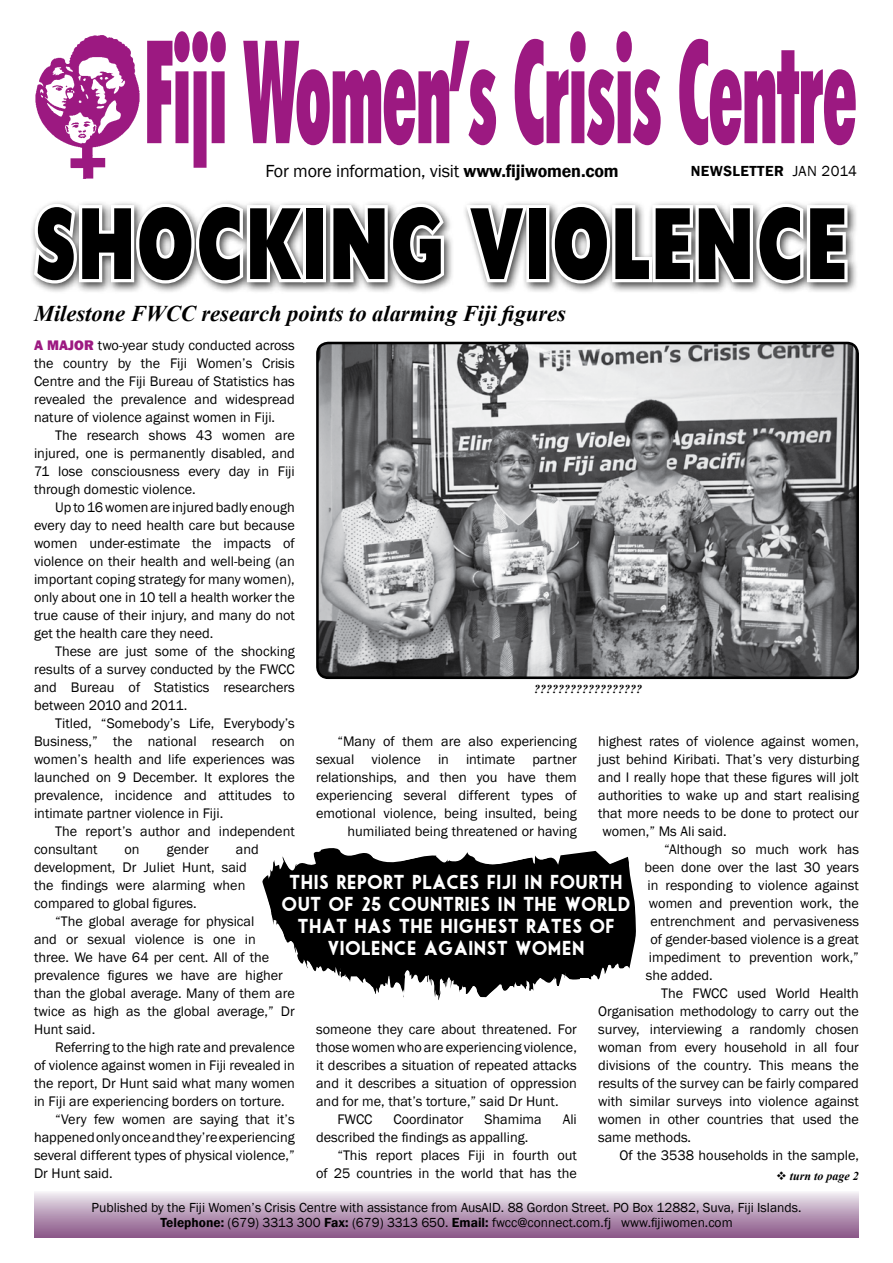
<style>
.page{position:relative;width:893px;height:1263px;background:#fff}
.page>*{position:absolute;margin:0;border:0;box-sizing:border-box;transform-origin:0 0}
.t1{font:900 condensed 143.7px "Futura BT";letter-spacing:-.01em;color:#9c1981;scale:.5 1}
.t2{font:94.2px "Headline NEWS";color:#000;scale:.68 1}
.t3{font:italic 700 22.5px "Times New Roman";color:#000}
.t4{font:18px "Franklin Gothic";letter-spacing:-.01em;color:#000}
.t5{font:600 15px "Franklin Gothic";letter-spacing:.03em;color:#000}
.t6{font:14.25px/18px "Franklin Gothic";color:#000;text-align:justify}
.t7{font:800 14.1px/21.9px "Libby";color:#fff;text-align:center}
.t8{font:13.5px/15px "Franklin Gothic";color:#000;text-align:center}
.t9{font:italic 700 12px "Times New Roman";color:#000}
.s1{font-weight:600}
.s2{font-weight:400}
.s3{font-weight:800;color:#9c1981}
</style>
<div class="page">
<img style="left:35px;top:35px;width:105px;height:144px">
<div style="left:29px;top:199px;width:864px;height:147px;background:#000;opacity:.75"></div>
<svg style="left:31px;top:200px;width:280px;height:87px"></svg>
<div style="left:303px;top:205px;width:23px;height:77px;border:6px solid #fff"></div>
<svg style="left:327px;top:199px;width:120px;height:88px"></svg>
<svg style="left:462px;top:201px;width:69px;height:84px"></svg>
<div style="left:526px;top:205px;width:23px;height:77px;border:6px solid #fff"></div>
<svg style="left:548px;top:200px;width:303px;height:87px"></svg>
<div style="left:34px;top:1191px;width:825px;height:46px;background:linear-gradient(to bottom,#f0ecf2,#8a5788)"></div>
<img style="left:317px;top:343px;width:541px;height:333px">
<div style="left:316px;top:342px;width:543px;height:337px;border:3px solid #000;border-radius:11px"></div>
<svg style="left:262px;top:848px;width:374px;height:152px;fill:#000"></svg>
<svg style="left:277px;top:908px;width:3px;height:6px"></svg>
<h1 class="t1" style="left:144px;top:5px;width:1427px">Fiji Women’s Crisis Centre</h1>
<p class="t4" style="left:265px;top:160px;width:355px">For more information, visit <span class="s1">www.fijiwomen.com</span></p>
<p class="t5" style="left:691px;top:162px;width:168px">NEWSLETTER <span class="s2">JAN 2014</span></p>
<h2 class="t2" style="left:34px;top:202px;width:1198px">SHOCKING VIOLENCE</h2>
<h3 class="t3" style="left:34px;top:298px;width:533px">Milestone FWCC research points to alarming Fiji figures</h3>
<p class="t6" style="left:34px;top:336px;width:262px"><span class="s3">A MAJOR</span> two-year study conducted across the country by the Fiji Women’s Crisis Centre and the Fiji Bureau of Statistics has revealed the prevalence and widespread nature of violence against women in Fiji.</p>
<p class="t6" style="left:34px;top:426px;width:262px;text-indent:21px">The research shows 43 women are injured, one is permanently disabled, and 71 lose consciousness every day in Fiji through domestic violence.</p>
<p class="t6" style="left:34px;top:498px;width:262px;text-indent:21px">Up to 16 women are injured badly enough every day to need health care but because women under-estimate the impacts of violence on their health and well-being (an important coping strategy for many women), only about one in 10 tell a health worker the true cause of their injury, and many do not get the health care they need.</p>
<p class="t6" style="left:34px;top:642px;width:262px;text-indent:21px">These are just some of the shocking results of a survey conducted by the FWCC and Bureau of Statistics researchers between 2010 and 2011.</p>
<p class="t6" style="left:34px;top:714px;width:262px;text-indent:21px">Titled, “Somebody’s Life, Everybody’s Business,” the national research on women’s health and life experiences was launched on 9 December. It explores the prevalence, incidence and attitudes to intimate partner violence in Fiji.</p>
<p class="t6" style="left:34px;top:822px;width:262px;text-indent:21px">The report’s author and independent consultant</p>
<p class="t9" style="left:534px;top:681px;width:109px">??????????????????</p>
<p class="t6" style="left:598px;top:732px;width:262px">highest rates of violence against women,</p>
<p class="t6" style="left:598px;top:750px;width:262px">just behind Kiribati. That’s very disturbing</p>
<p class="t6" style="left:598px;top:768px;width:262px">and I really hope that these figures will jolt</p>
<p class="t6" style="left:598px;top:786px;width:262px">authorities to wake up and start realising</p>
<p class="t6" style="left:598px;top:804px;width:262px">that more needs to be done to protect our</p>
<p class="t6" style="left:602px;top:822px;width:126px">women,” Ms Ali said.</p>
<p class="t6" style="left:664px;top:840px;width:196px">“Although so much work has</p>
<p class="t6" style="left:644px;top:858px;width:216px">been done over the last 30 years</p>
<p class="t6" style="left:647px;top:876px;width:213px">in responding to violence against</p>
<p class="t6" style="left:649px;top:894px;width:211px">women and prevention work, the</p>
<p class="t6" style="left:650px;top:912px;width:210px">entrenchment and pervasiveness</p>
<p class="t6" style="left:650px;top:930px;width:210px">of gender-based violence is a great</p>
<p class="t6" style="left:649px;top:948px;width:211px">impediment to prevention work,”</p>
<p class="t6" style="left:646px;top:966px;width:68px">she added.</p>
<p class="t6" style="left:661px;top:984px;width:199px">The FWCC used World Health</p>
<p class="t6" style="left:598px;top:1002px;width:262px">Organisation methodology to carry out the</p>
<p class="t6" style="left:598px;top:1020px;width:262px">survey, interviewing a randomly chosen</p>
<p class="t6" style="left:598px;top:1038px;width:262px">woman from every household in all four</p>
<p class="t6" style="left:598px;top:1056px;width:262px">divisions of the country. This means the</p>
<p class="t6" style="left:598px;top:1074px;width:262px">results of the survey can be fairly compared</p>
<p class="t6" style="left:598px;top:1092px;width:262px">with similar surveys into violence against</p>
<p class="t6" style="left:598px;top:1110px;width:262px">women in other countries that used the</p>
<p class="t6" style="left:598px;top:1128px;width:95px">same methods.</p>
<p class="t6" style="left:619px;top:1146px;width:241px">Of the 3538 households in the sample,</p>
<p class="t6" style="left:316px;top:732px;width:262px;text-align:right">“Many of them are also experiencing sexual violence in intimate partner relationships, and then you have them experiencing several different types of emotional violence, being insulted, being humiliated being threatened or having</p>
<p class="t6" style="left:34px;top:840px;width:226px;text-align:left;text-indent:202px">and development, Dr Juliet Hunt, said the findings were alarming when compared to global figures.</p>
<p class="t6" style="left:34px;top:912px;width:262px;text-align:left;text-indent:21px">“The global average for physical<br>and or sexual violence is one in<br>three. We have 64 per cent. All of the prevalence figures we have are higher than the global average. Many of them are twice as high as the global average,” Dr<br>Hunt said.</p>
<p class="t6" style="left:55px;top:1038px;width:241px">Referring to the high rate and prevalence</p>
<p class="t6" style="left:34px;top:1056px;width:262px">of violence against women in Fiji revealed in</p>
<p class="t6" style="left:34px;top:1074px;width:262px">the report, Dr Hunt said what many women</p>
<p class="t6" style="left:34px;top:1092px;width:252px">in Fiji are experiencing borders on torture.</p>
<p class="t6" style="left:55px;top:1110px;width:241px">“Very few women are saying that it’s</p>
<p class="t6" style="left:34px;top:1128px;width:262px">happened only once and they’re experiencing</p>
<p class="t6" style="left:34px;top:1146px;width:262px">several different types of physical violence,”</p>
<p class="t6" style="left:34px;top:1164px;width:80px">Dr Hunt said.</p>
<p class="t6" style="left:125px;top:840px;width:17px">on</p>
<p class="t6" style="left:167px;top:840px;width:43px">gender</p>
<p class="t7" style="left:282px;top:872px;width:351px">THIS REPORT PLACES FIJI IN FOURTH<br>OUT OF 25 COUNTRIES IN THE WORLD<br>THAT HAS THE HIGHEST RATES OF<br>VIOLENCE AGAINST WOMEN</p>
<p class="t6" style="left:316px;top:1020px;width:262px">someone they care about threatened. For</p>
<p class="t6" style="left:316px;top:1038px;width:262px">those women who are experiencing violence,</p>
<p class="t6" style="left:316px;top:1056px;width:262px">it describes a situation of repeated attacks</p>
<p class="t6" style="left:316px;top:1074px;width:262px">and it describes a situation of oppression</p>
<p class="t6" style="left:316px;top:1092px;width:244px">and for me, that’s torture,” said Dr Hunt.</p>
<p class="t6" style="left:337px;top:1110px;width:37px">FWCC</p>
<p class="t6" style="left:393px;top:1110px;width:72px">Coordinator</p>
<p class="t6" style="left:484px;top:1110px;width:59px">Shamima</p>
<p class="t6" style="left:563px;top:1110px;width:16px">Ali</p>
<p class="t6" style="left:316px;top:1128px;width:214px">described the findings as appalling.</p>
<p class="t6" style="left:337px;top:1146px;width:241px">“This report places Fiji in fourth out</p>
<p class="t6" style="left:316px;top:1164px;width:262px">of 25 countries in the world that has the</p>
<p class="t9" style="left:776px;top:1168px;width:84px">❖ turn to page 2</p>
<p class="t8" style="left:92px;top:1201px;width:711px">Published by the Fiji Women’s Crisis Centre with assistance from AusAID. 88 Gordon Street. PO Box 12882, Suva, Fiji Islands.<br><span class="s1">Telephone:</span> (679) 3313 300 <span class="s1">Fax:</span> (679) 3313 650. <span class="s1">Email:</span> fwcc@connect.com.fj www.fijiwomen.com</p>
</div>
